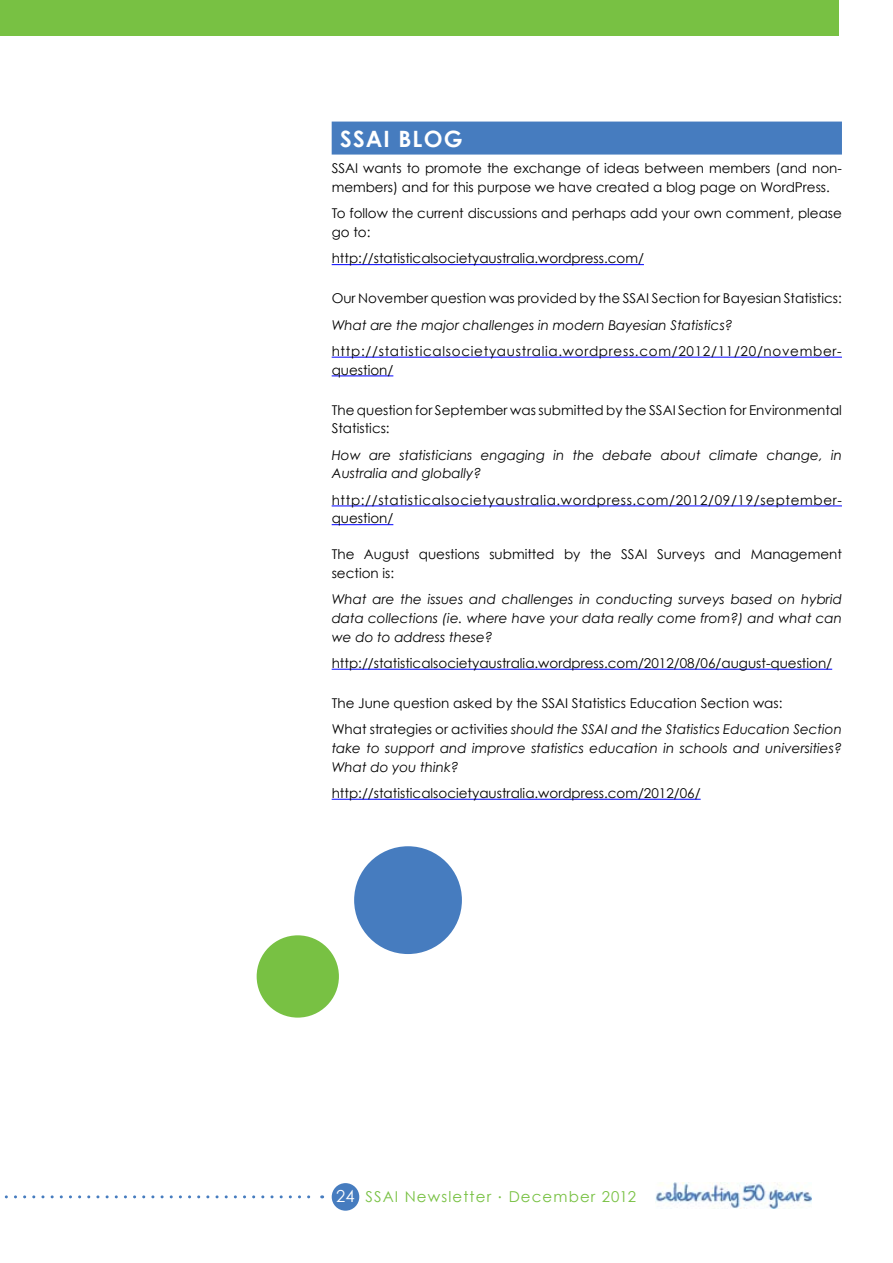
<style>
.page{position:relative;width:893px;height:1263px;background:#fff}
.page>*{position:absolute;margin:0;border:0;box-sizing:border-box;transform-origin:0 0}
.t1{font:700 22.5px "Century Gothic";letter-spacing:.05em;color:#fff}
.t2{font:15px "Century Gothic";letter-spacing:.075em;color:#78c143}
.t3{font:13.5px/18.8px "Century Gothic";color:#000}
.t4{font:italic 13.5px/18.8px "Century Gothic";color:#000}
.t5{font:13.5px/18.8px "Century Gothic";letter-spacing:.05em;color:#000}
.s1{font-style:italic}
.s2{font-size:16.5px;color:#fff}
</style>
<div class="page">
<div style="left:332px;top:1183px;width:27px;height:28px;background:#467cbf;border-radius:50%"></div>
<svg style="left:4px;top:1195px;width:319px;height:3px"></svg>
<div style="left:0;top:0;width:838px;height:36px;background:#78c143"></div>
<img style="left:656px;top:1182px;width:155px;height:26px">
<div style="left:332px;top:122px;width:510px;height:33px;background:#467cbf"></div>
<hr style="left:332px;top:264px;width:312px;height:1px;background:#00f">
<hr style="left:332px;top:357px;width:510px;height:1px;background:#00f">
<hr style="left:332px;top:375px;width:61px;height:1px;background:#00f">
<hr style="left:332px;top:505px;width:510px;height:1px;background:#00f">
<hr style="left:332px;top:524px;width:61px;height:1px;background:#00f">
<hr style="left:332px;top:669px;width:500px;height:1px;background:#00f">
<hr style="left:332px;top:799px;width:369px;height:1px;background:#00f">
<div style="left:354px;top:846px;width:108px;height:108px;background:#467cbf;border-radius:50%"></div>
<div style="left:257px;top:935px;width:82px;height:82px;background:#78c143;border-radius:50%"></div>
<h1 class="t1" style="left:340px;top:125px;width:120px">SSAI Blog</h1>
<p class="t3" style="left:332px;top:159px;width:512px">SSAI wants to promote the exchange of ideas between members (and non&shy;members) and for this purpose we have created a blog page on WordPress.</p>
<p class="t3" style="left:332px;top:204px;width:512px">To follow the current discussions and perhaps add your own comment, please go to:</p>
<p class="t3" style="left:332px;top:249px;width:314px">http://statisticalsocietyaustralia.wordpress.com/</p>
<p class="t3" style="left:332px;top:289px;width:512px">Our November question was provided by the SSAI Section for Bayesian Statistics:</p>
<p class="t4" style="left:332px;top:315px;width:403px">What are the major challenges in modern Bayesian Statistics?</p>
<p class="t5" style="left:332px;top:341px;width:512px">http://statisticalsocietyaustralia.wordpress.com/2012/11/20/november&shy;question/</p>
<p class="t3" style="left:332px;top:400px;width:512px">The question for September was submitted by the SSAI Section for Environmental<br>Statistics:</p>
<p class="t4" style="left:332px;top:445px;width:512px">How are statisticians engaging in the debate about climate change, in<br>Australia and globally?</p>
<p class="t5" style="left:332px;top:490px;width:512px">http://statisticalsocietyaustralia.wordpress.com/2012/09/19/september&shy;question/</p>
<p class="t3" style="left:332px;top:545px;width:512px">The August questions submitted by the SSAI Surveys and Management section is:</p>
<p class="t4" style="left:332px;top:590px;width:512px;text-align:justify">What are the issues and challenges in conducting surveys based on hybrid data collections (ie. where have your data really come from?) and what can we do to address these?</p>
<p class="t3" style="left:332px;top:653px;width:502px">http://statisticalsocietyaustralia.wordpress.com/2012/08/06/august-question/</p>
<p class="t3" style="left:332px;top:690px;width:512px;line-height:26.2px">The June question asked by the SSAI Statistics Education Section was:<br>What strategies or activitie<span class="s1">s should the SSAI and the Statistics Education Section</span></p>
<p class="t4" style="left:332px;top:738px;width:512px">take to support and improve statistics education in schools and universities?<br>What do you think?</p>
<p class="t3" style="left:332px;top:783px;width:370px">http://statisticalsocietyaustralia.wordpress.com/2012/06/</p>
<p class="t2" style="left:336px;top:1187px;width:301px"><span class="s2">24</span> SSAI Newsletter <sup>.</sup> December 2012</p>
</div>
